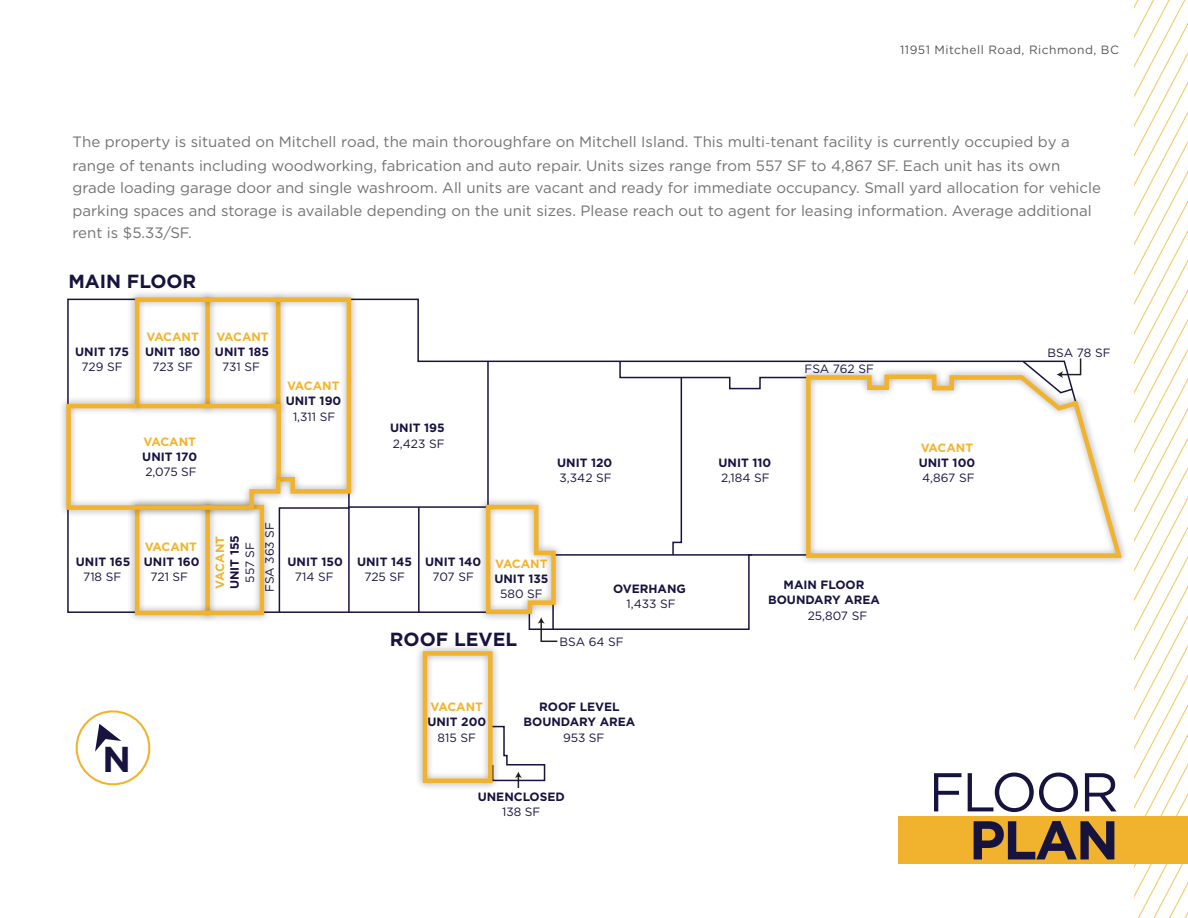
<style>
.page{position:relative;width:1188px;height:918px;background:#fff}
.page>*{position:absolute;margin:0;border:0;box-sizing:border-box;transform-origin:0 0}
.t1{font:54.6px/48px "Gotham";letter-spacing:-.04em;color:#17133f;text-align:right}
.t2{font:700 36px "Gotham";color:#17133f}
.t3{font:700 19.05px "Gotham";color:#17133f}
.t4{font:15px/22.8px "Gotham";color:#717271}
.t5{font:700 12px/14.4px "Gotham";color:#17133f;text-align:center}
.t6{font:12px "Gotham";color:#17133f}
.t7{font:700 12px "Gotham";color:#f2b42d}
.t8{font:12px "Gotham";letter-spacing:.04em;color:#55575a}
.s1{font-family:"Minion Pro"}
.s2{color:#f2b42d}
.s3{font-weight:700}
</style>
<div class="page">
<svg style="left:1134px;top:0;width:54px;height:918px"></svg>
<div style="left:899px;top:817px;width:289px;height:47px;background:#f1b32d"></div>
<svg style="left:67px;top:298px;width:683px;height:332px"></svg>
<hr style="left:553px;top:554px;width:199px;height:2px;background:#17133f">
<hr style="left:487px;top:361px;width:2px;height:251px;background:#17133f">
<svg style="left:619px;top:357px;width:463px;height:199px"></svg>
<svg style="left:500px;top:725px;width:46px;height:63px"></svg>
<svg style="left:75px;top:710px;width:76px;height:76px"></svg>
<div style="left:127px;top:290px;width:232px;height:211px;background:#231f20;opacity:.43"></div>
<svg style="left:133px;top:295px;width:220px;height:107px"></svg>
<div style="left:478px;top:497px;width:85px;height:125px;background:#231f20;opacity:.43"></div>
<div style="left:798px;top:367px;width:331px;height:198px;background:#231f20;opacity:.43"></div>
<svg style="left:804px;top:372px;width:321px;height:188px"></svg>
<div style="left:415px;top:643px;width:85px;height:148px;background:#231f20;opacity:.43"></div>
<div style="left:423px;top:651px;width:70px;height:132px;border:4px solid #f1b32d"></div>
<div style="left:58px;top:396px;width:230px;height:121px;background:#231f20;opacity:.43"></div>
<svg style="left:64px;top:402px;width:495px;height:240px"></svg>
<p class="t8" style="left:900px;top:42px;width:220px">11951 Mitchell Road, Richmond, BC</p>
<p class="t4" style="left:72px;top:130px;width:1030px">The property is situated on Mitchell road, the main thoroughfare on Mitchell Island. This multi<span class="s1">-</span>tenant facility is currently occupied by a range of tenants including woodworking, fabrication and auto repair. Units sizes range from 557 SF to 4,867 SF. Each unit has its own grade loading garage door and single washroom. All units are vacant and ready for immediate occupancy. Small yard allocation for vehicle parking spaces and storage is available depending on the unit sizes. Please reach out to agent for leasing information. Average additional rent is $5.33/SF.</p>
<p class="t3" style="left:68px;top:268px;width:130px">MAIN FLOOR</p>
<p class="t7" style="left:147px;top:329px;width:54px">VACANT</p>
<p class="t7" style="left:216px;top:329px;width:54px">VACANT</p>
<p class="t5" style="left:75px;top:345px;width:55px">UNIT 175</p>
<p class="t5" style="left:145px;top:345px;width:57px">UNIT 180</p>
<p class="t5" style="left:215px;top:344px;width:56px">UNIT 185</p>
<p class="t6" style="left:1048px;top:345px;width:64px">BSA 78 SF</p>
<p class="t6" style="left:82px;top:360px;width:43px">729 SF</p>
<p class="t6" style="left:152px;top:360px;width:42px">723 SF</p>
<p class="t6" style="left:222px;top:359px;width:39px">731 SF</p>
<p class="t6" style="left:804px;top:361px;width:71px">FSA 762 SF</p>
<p class="t7" style="left:287px;top:378px;width:54px">VACANT</p>
<p class="t5" style="left:286px;top:394px;width:57px">UNIT 190</p>
<p class="t6" style="left:293px;top:409px;width:44px">1,311 SF</p>
<p class="t5" style="left:390px;top:421px;width:56px">UNIT 195</p>
<p class="t7" style="left:144px;top:433px;width:54px">VACANT</p>
<p class="t5" style="left:142px;top:449px;width:56px">UNIT 170</p>
<p class="t6" style="left:145px;top:464px;width:53px">2,075 SF</p>
<p class="t6" style="left:393px;top:436px;width:53px">2,423 SF</p>
<p class="t5" style="left:557px;top:456px;width:57px">UNIT 120</p>
<p class="t6" style="left:560px;top:470px;width:54px">3,342 SF</p>
<p class="t5" style="left:719px;top:456px;width:54px">UNIT 110</p>
<p class="t6" style="left:721px;top:470px;width:50px">2,184 SF</p>
<p class="t7" style="left:921px;top:440px;width:54px">VACANT</p>
<p class="t5" style="left:919px;top:456px;width:58px">UNIT 100</p>
<p class="t6" style="left:922px;top:470px;width:54px">4,867 SF</p>
<p class="t5" style="left:76px;top:554px;width:56px">UNIT 165</p>
<p class="t6" style="left:83px;top:569px;width:40px">718 SF</p>
<p class="t7" style="left:145px;top:539px;width:54px">VACANT</p>
<p class="t5" style="left:144px;top:554px;width:57px">UNIT 160</p>
<p class="t6" style="left:151px;top:569px;width:39px">721 SF</p>
<p class="t5" style="left:212px;top:589px;width:56px;line-height:14.9px;text-align:left;rotate:-90deg"><span class="s2">VACANT<br></span>UNIT 155</p>
<p class="t6" style="left:242px;top:583px;width:42px;rotate:-90deg">557 SF</p>
<p class="t6" style="left:262px;top:592px;width:71px;rotate:-90deg">FSA 363 SF</p>
<p class="t5" style="left:288px;top:554px;width:57px">UNIT 150</p>
<p class="t6" style="left:295px;top:569px;width:40px">714 SF</p>
<p class="t5" style="left:357px;top:554px;width:56px">UNIT 145</p>
<p class="t6" style="left:364px;top:569px;width:42px">725 SF</p>
<p class="t5" style="left:425px;top:554px;width:58px">UNIT 140</p>
<p class="t6" style="left:432px;top:569px;width:43px">707 SF</p>
<p class="t7" style="left:495px;top:556px;width:54px">VACANT</p>
<p class="t5" style="left:494px;top:572px;width:55px">UNIT 135</p>
<p class="t6" style="left:500px;top:586px;width:44px">580 SF</p>
<p class="t5" style="left:613px;top:582px;width:74px">OVERHANG</p>
<p class="t6" style="left:626px;top:596px;width:51px">1,433 SF</p>
<p class="t5" style="left:768px;top:578px;width:113px">MAIN FLOOR<br>BOUNDARY AREA</p>
<p class="t6" style="left:808px;top:608px;width:61px">25,807 SF</p>
<p class="t3" style="left:390px;top:627px;width:129px">ROOF LEVEL</p>
<p class="t6" style="left:560px;top:634px;width:66px">BSA 64 SF</p>
<p class="t7" style="left:431px;top:699px;width:54px">VACANT</p>
<p class="t5" style="left:427px;top:715px;width:60px">UNIT 200</p>
<p class="t5" style="left:523px;top:700px;width:113px">ROOF LEVEL<br>BOUNDARY AREA</p>
<p class="t6" style="left:438px;top:730px;width:40px">815 SF</p>
<p class="t6" style="left:563px;top:730px;width:43px">953 SF</p>
<p class="t2" style="left:103px;top:735px;width:30px">N</p>
<p class="t5" style="left:478px;top:789px;width:89px">UNENCLOSED</p>
<p class="t6" style="left:502px;top:804px;width:40px">138 SF</p>
<p class="t1" style="left:929px;top:767px;width:192px">FLOOR<br><span class="s3">PLAN</span></p>
</div>
